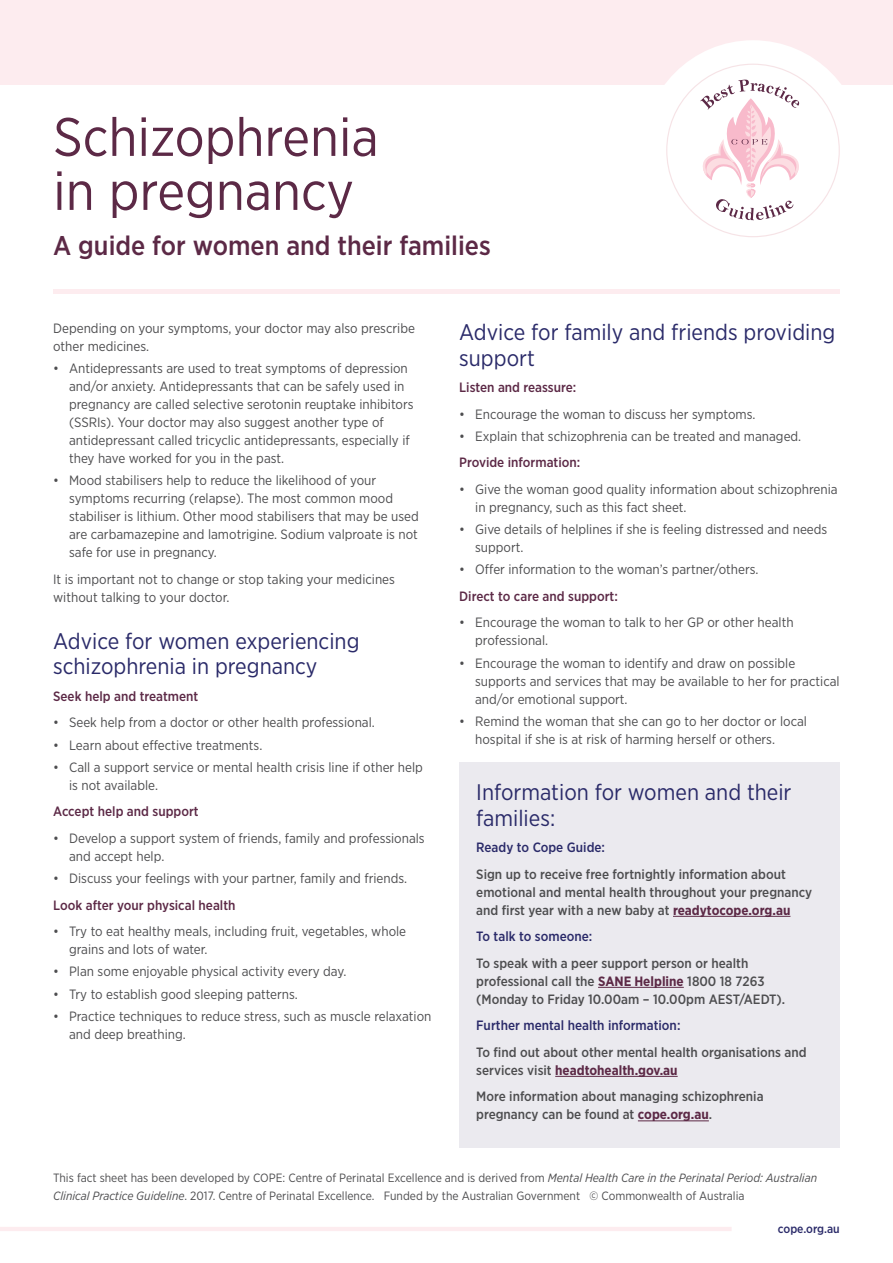
<style>
.page{position:relative;width:893px;height:1263px;background:#fff}
.page>*{position:absolute;margin:0;border:0;box-sizing:border-box;transform-origin:0 0}
.t1{font:54px/54px "Gotham Narrow";color:#5c2946}
.t2{font:500 27px "Gotham Narrow";color:#5c2946}
.t3{font:22.5px/25.5px "Gotham Narrow";color:#2a2a69}
.t4{font:13.5px/18px "Gotham Narrow";color:#4d4d4f}
.t5{font:500 13.5px/18px "Gotham Narrow";color:#4d4d4f}
.t6{font:500 13.5px "Gotham Narrow";color:#5c2946}
.t7{font:500 13.5px "Gotham Narrow";color:#2a2a69}
.t8{font:12px/18px "Gotham Narrow";color:#4d4d4f}
.t9{font:500 12px "Gotham Narrow";color:#2a2a69}
.s1{font-weight:700;color:#5c2946}
.s2{font-style:italic}
</style>
<div class="page">
<hr style="left:0;top:1227px;width:732px;height:4px;background:#fdecef">
<div style="left:0;top:0;width:893px;height:85px;background:#fdecef"></div>
<div style="left:643px;top:40px;width:220px;height:221px;background:#fff;border-radius:50%"></div>
<svg style="left:666px;top:64px;width:174px;height:173px"></svg>
<div style="left:53px;top:289px;width:787px;height:5px;background:#fdecef"></div>
<div style="left:459px;top:762px;width:381px;height:386px;background:#ebeaef"></div>
<hr style="left:673px;top:916px;width:117px;height:1px;background:#5c2946">
<hr style="left:598px;top:987px;width:86px;height:1px;background:#5c2946">
<hr style="left:555px;top:1076px;width:123px;height:1px;background:#5c2946">
<hr style="left:638px;top:1120px;width:71px;height:1px;background:#5c2946">
<h1 class="t1" style="left:53px;top:109px;width:327px">Schizophrenia in pregnancy</h1>
<h2 class="t2" style="left:53px;top:228px;width:439px">A guide for women and their families</h2>
<p class="t4" style="left:53px;top:319px;width:363px">Depending on your symptoms, your doctor may also prescribe other medicines.</p>
<p class="t4" style="left:69px;top:359px;width:346px;text-indent:-16px">• Antidepressants are used to treat symptoms of depression and/or anxiety. Antidepressants that can be safely used in pregnancy are called selective serotonin reuptake inhibitors (SSRIs). Your doctor may also suggest another type of antidepressant called tricyclic antidepressants, especially if they have worked for you in the past.</p>
<p class="t4" style="left:69px;top:471px;width:351px;text-indent:-16px">• Mood stabilisers help to reduce the likelihood of your symptoms recurring (relapse). The most common mood stabiliser is lithium. Other mood stabilisers that may be used are carbamazepine and lamotrigine. Sodium valproate is not safe for use in pregnancy.</p>
<p class="t4" style="left:53px;top:570px;width:343px">It is important not to change or stop taking your medicines without talking to your doctor.</p>
<h3 class="t3" style="left:53px;top:628px;width:308px">Advice for women experiencing schizophrenia in pregnancy</h3>
<p class="t6" style="left:53px;top:687px;width:147px">Seek help and treatment</p>
<p class="t4" style="left:53px;top:713px;width:323px">• Seek help from a doctor or other health professional.</p>
<p class="t4" style="left:53px;top:735px;width:211px">• Learn about effective treatments.</p>
<p class="t4" style="left:69px;top:758px;width:355px;text-indent:-16px">• Call a support service or mental health crisis line if other help is not available.</p>
<p class="t6" style="left:53px;top:803px;width:147px">Accept help and support</p>
<p class="t4" style="left:69px;top:829px;width:357px;text-indent:-16px">• Develop a support system of friends, family and professionals and accept help.</p>
<p class="t4" style="left:53px;top:869px;width:356px">• Discuss your feelings with your partner, family and friends.</p>
<p class="t6" style="left:53px;top:896px;width:184px">Look after your physical health</p>
<p class="t4" style="left:69px;top:922px;width:339px;text-indent:-16px">• Try to eat healthy meals, including fruit, vegetables, whole grains and lots of water.</p>
<p class="t4" style="left:53px;top:962px;width:295px">• Plan some enjoyable physical activity every day.</p>
<p class="t4" style="left:53px;top:984px;width:246px">• Try to establish good sleeping patterns.</p>
<p class="t4" style="left:69px;top:1007px;width:364px;text-indent:-16px">• Practice techniques to reduce stress, such as muscle relaxation and deep breathing.</p>
<h3 class="t3" style="left:459px;top:319px;width:378px">Advice for family and friends providing support</h3>
<p class="t6" style="left:459px;top:379px;width:119px">Listen and reassure:</p>
<p class="t4" style="left:459px;top:405px;width:298px">• Encourage the woman to discuss her symptoms.</p>
<p class="t4" style="left:459px;top:427px;width:344px">• Explain that schizophrenia can be treated and managed.</p>
<p class="t6" style="left:459px;top:454px;width:122px">Provide information:</p>
<p class="t4" style="left:475px;top:480px;width:364px;text-indent:-16px">• Give the woman good quality information about schizophrenia in pregnancy, such as this fact sheet.</p>
<p class="t4" style="left:475px;top:520px;width:354px;text-indent:-16px">• Give details of helplines if she is feeling distressed and needs support.</p>
<p class="t4" style="left:459px;top:560px;width:301px">• Offer information to the woman’s partner/others.</p>
<p class="t6" style="left:459px;top:588px;width:160px">Direct to care and support:</p>
<p class="t4" style="left:475px;top:613px;width:320px;text-indent:-16px">• Encourage the woman to talk to her GP or other health professional.</p>
<p class="t4" style="left:475px;top:654px;width:366px;text-indent:-16px">• Encourage the woman to identify and draw on possible supports and services that may be available to her for practical and/or emotional support.</p>
<p class="t4" style="left:475px;top:712px;width:333px;text-indent:-16px">• Remind the woman that she can go to her doctor or local hospital if she is at risk of harming herself or others.</p>
<h3 class="t3" style="left:476px;top:779px;width:317px">Information for women and their families:</h3>
<p class="t7" style="left:476px;top:839px;width:130px">Ready to Cope Guide:</p>
<p class="t5" style="left:476px;top:865px;width:337px">Sign up to receive free fortnightly information about emotional and mental health throughout your pregnancy and first year with a new baby at <span class="s1">readytocope.org.au</span></p>
<p class="t7" style="left:476px;top:928px;width:118px">To talk to someone:</p>
<p class="t5" style="left:476px;top:954px;width:310px">To speak with a peer support person or health professional call the <span class="s1">SANE Helpline</span> 1800 18 7263 (Monday to Friday 10.00am – 10.00pm AEST/AEDT).</p>
<p class="t7" style="left:476px;top:1017px;width:206px">Further mental health information:</p>
<p class="t5" style="left:476px;top:1043px;width:332px">To find out about other mental health organisations and services visit <span class="s1">headtohealth.gov.au</span></p>
<p class="t5" style="left:476px;top:1087px;width:289px">More information about managing schizophrenia pregnancy can be found at <span class="s1">cope.org.au</span>.</p>
<p class="t8" style="left:53px;top:1168px;width:765px">This fact sheet has been developed by COPE: Centre of Perinatal Excellence and is derived from <span class="s2">Mental Health Care in the Perinatal Period: Australian<br>Clinical Practice Guideline</span>. 2017. Centre of Perinatal Excellence. Funded by the Australian Government © Commonwealth of Australia</p>
<p class="t9" style="left:778px;top:1221px;width:63px">cope.org.au</p>
</div>
